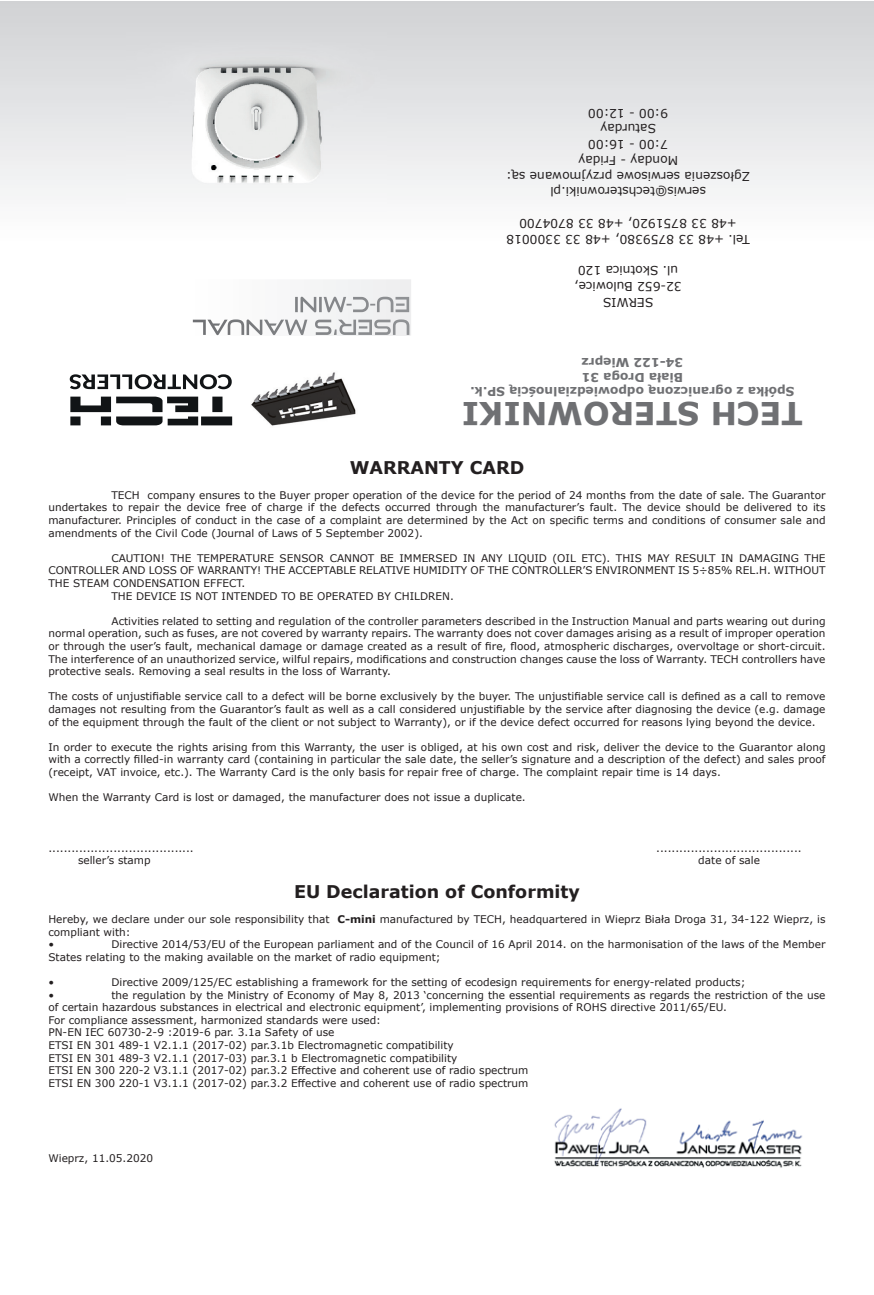
<style>
.page{position:relative;width:874px;height:1295px;background:#fff}
.page>*{position:absolute;margin:0;border:0;box-sizing:border-box;transform-origin:0 0}
.t1{font:700 31.5px "Verdana";color:#6f7073}
.t2{font:21px/22.8px "Good Times Rg";color:#6f7073}
.t3{font:700 17.5px "Verdana";color:#231f20}
.t4{font:12.25px/15.8px "Verdana";color:#231f20;text-align:center}
.t5{font:700 12.25px/14.7px "Verdana";color:#6f7073;text-align:center}
.t6{font:10.5px/12.6px "Verdana";color:#231f20;text-align:justify}
.s1{font-weight:700}
</style>
<div class="page">
<svg style="left:0;top:1px;width:873px;height:195px"></svg>
<svg style="left:70px;top:397px;width:162px;height:28px"></svg>
<img style="left:251px;top:372px;width:105px;height:54px">
<svg style="left:70px;top:374px;width:162px;height:15px"></svg>
<div style="left:310px;top:279px;width:101px;height:57px;background:#f1f2f3"></div>
<div style="left:192px;top:319px;width:217px;height:16px;background:#f6f6f7"></div>
<div style="left:370px;top:297px;width:39px;height:15px;background:#efeff0"></div>
<div style="left:295px;top:297px;width:73px;height:15px;background:#f3f4f4"></div>
<img style="left:126px;top:31px;width:260px;height:165px">
<img style="left:554px;top:1108px;width:249px;height:60px">
<p class="t4" style="left:749px;top:200px;width:245px;rotate:-180deg">serwis@techsterowniki.pl<br>Zgłoszenia serwisowe przyjmowane są:<br>Monday - Friday<br>7:00 - 16:00<br>Saturday<br>9:00 - 12:00</p>
<h2 class="t2" style="left:410px;top:339px;width:220px;rotate:-180deg">User’s manual eu-C-mini</h2>
<p class="t4" style="left:749px;top:247px;width:245px;rotate:-180deg">Tel. +48 33 8759380, +48 33 3300018 +48 33 8751920, +48 33 8704700</p>
<p class="t4" style="left:681px;top:310px;width:109px;rotate:-180deg">SERWIS<br>32-652 Bulowice, ul. Skotnica 120</p>
<p class="t5" style="left:794px;top:399px;width:325px;rotate:-180deg">Spółka z ograniczoną odpowiedzialnością SP.k.<br>Biała Droga 31<br>34-122 Wieprz</p>
<h1 class="t1" style="left:802px;top:436px;width:342px;rotate:-180deg">TECH STEROWNIKI</h1>
<h3 class="t3" style="left:349px;top:455px;width:176px">WARRANTY CARD</h3>
<p class="t6" style="left:48px;top:488px;width:778px;text-indent:63px">TECH company ensures to the Buyer proper operation of the device for the period of 24 months from the date of sale. The Guarantor undertakes to repair the device free of charge if the defects occurred through the manufacturer’s fault. The device should be delivered to its manufacturer. Principles of conduct in the case of a complaint are determined by the Act on specific terms and conditions of consumer sale and amendments of the Civil Code (Journal of Laws of 5 September 2002).</p>
<p class="t6" style="left:111px;top:551px;width:715px">CAUTION! THE TEMPERATURE SENSOR CANNOT BE IMMERSED IN ANY LIQUID (OIL ETC). THIS MAY RESULT IN DAMAGING THE</p>
<p class="t6" style="left:48px;top:564px;width:778px">CONTROLLER AND LOSS OF WARRANTY! THE ACCEPTABLE RELATIVE HUMIDITY OF THE CONTROLLER’S ENVIRONMENT IS 5÷85% REL.H. WITHOUT</p>
<p class="t6" style="left:48px;top:577px;width:198px">THE STEAM CONDENSATION EFFECT.</p>
<p class="t6" style="left:111px;top:589px;width:343px">THE DEVICE IS NOT INTENDED TO BE OPERATED BY CHILDREN.</p>
<p class="t6" style="left:48px;top:614px;width:778px;text-indent:63px">Activities related to setting and regulation of the controller parameters described in the Instruction Manual and parts wearing out during normal operation, such as fuses, are not covered by warranty repairs. The warranty does not cover damages arising as a result of improper operation or through the user’s fault, mechanical damage or damage created as a result of fire, flood, atmospheric discharges, overvoltage or short-circuit.<br>The interference of an unauthorized service, wilful repairs, modifications and construction changes cause the loss of Warranty. TECH controllers have protective seals. Removing a seal results in the loss of Warranty.</p>
<p class="t6" style="left:48px;top:690px;width:778px">The costs of unjustifiable service call to a defect will be borne exclusively by the buyer. The unjustifiable service call is defined as a call to remove damages not resulting from the Guarantor’s fault as well as a call considered unjustifiable by the service after diagnosing the device (e.g. damage of the equipment through the fault of the client or not subject to Warranty), or if the device defect occurred for reasons lying beyond the device.</p>
<p class="t6" style="left:48px;top:740px;width:778px">In order to execute the rights arising from this Warranty, the user is obliged, at his own cost and risk, deliver the device to the Guarantor along with a correctly filled-in warranty card (containing in particular the sale date, the seller’s signature and a description of the defect) and sales proof (receipt, VAT invoice, etc.). The Warranty Card is the only basis for repair free of charge. The complaint repair time is 14 days.</p>
<p class="t6" style="left:48px;top:791px;width:478px">When the Warranty Card is lost or damaged, the manufacturer does not issue a duplicate.</p>
<p class="t6" style="left:48px;top:841px;width:147px">......................................</p>
<p class="t6" style="left:656px;top:841px;width:147px">......................................</p>
<p class="t6" style="left:78px;top:854px;width:74px">seller’s stamp</p>
<p class="t6" style="left:698px;top:854px;width:63px">date of sale</p>
<h3 class="t3" style="left:294px;top:879px;width:287px">EU Declaration of Conformity</h3>
<p class="t6" style="left:48px;top:913px;width:778px;text-align:left">Hereby, we declare under our sole responsibility that <span class="s1">C-mini</span> manufactured by TECH, headquartered in Wieprz Biała Droga 31, 34-122 Wieprz, is compliant with:<br>•</p>
<p class="t6" style="left:48px;top:938px;width:778px;text-indent:63px">Directive 2014/53/EU of the European parliament and of the Council of 16 April 2014. on the harmonisation of the laws of the Member<br>States relating to the making available on the market of radio equipment;</p>
<p class="t6" style="left:48px;top:976px;width:7px">•</p>
<p class="t6" style="left:111px;top:976px;width:635px">Directive 2009/125/EC establishing a framework for the setting of ecodesign requirements for energy-related products;</p>
<p class="t6" style="left:48px;top:988px;width:7px">•</p>
<p class="t6" style="left:48px;top:988px;width:778px;text-align:left;text-indent:63px">the regulation by the Ministry of Economy of May 8, 2013 ‘concerning the essential requirements as regards the restriction of the use of certain hazardous substances in electrical and electronic equipment’, implementing provisions of ROHS directive 2011/65/EU.<br>For compliance assessment, harmonized standards were used:<br>PN-EN IEC 60730-2-9 :2019-6 par. 3.1a Safety of use<br>ETSI EN 301 489-1 V2.1.1 (2017-02) par.3.1b Electromagnetic compatibility<br>ETSI EN 301 489-3 V2.1.1 (2017-03) par.3.1 b Electromagnetic compatibility<br>ETSI EN 300 220-2 V3.1.1 (2017-02) par.3.2 Effective and coherent use of radio spectrum<br>ETSI EN 300 220-1 V3.1.1 (2017-02) par.3.2 Effective and coherent use of radio spectrum</p>
<p class="t6" style="left:48px;top:1152px;width:106px">Wieprz, 11.05.2020</p>
</div>
